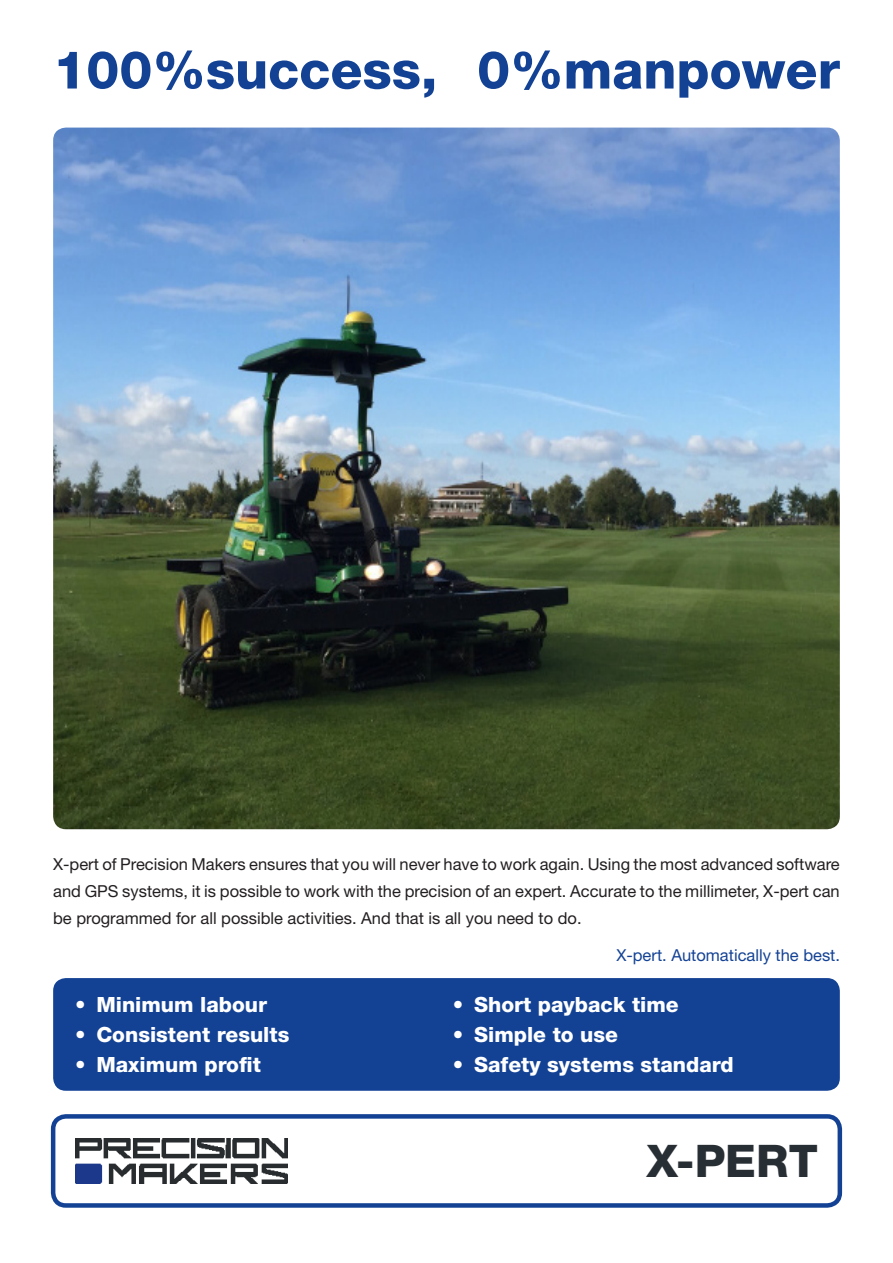
<style>
.page{position:relative;width:893px;height:1263px;background:#fff}
.page>*{position:absolute;margin:0;border:0;box-sizing:border-box;transform-origin:0 0}
.t1{font:800 52.5px "Helvetica Neue LT Std";color:#134295}
.t2{font:800 45px "Helvetica Neue LT Std";color:#272e34}
._01_Kop{font:800 21px "Helvetica Neue LT Std";color:#fff}
.t3{font:16.5px/27px "Helvetica Neue LT Std";color:#231f20;text-align:justify}
.t4{font:16.5px "Helvetica Neue LT Std";color:#134295}
</style>
<div class="page">
<div style="left:51px;top:1114px;width:791px;height:94px;border:4px solid #134295;border-radius:13px"></div>
<div style="left:53px;top:978px;width:787px;height:113px;background:#134295;border-radius:13px"></div>
<img style="left:75px;top:1138px;width:213px;height:46px">
<img style="left:53px;top:128px;width:787px;height:701px">
<p class="t1" style="left:53px;top:39px;width:788px">100%success, 0%manpower</p>
<p class="t3" style="left:53px;top:850px;width:788px">X-pert of Precision Makers ensures that you will never have to work again. Using the most advanced software and GPS systems, it is possible to work with the precision of an expert. Accurate to the millimeter, X-pert can be programmed for all possible activities. And that is all you need to do.</p>
<p class="_01_Kop" style="left:75px;top:991px;width:194px">• Minimum labour</p>
<p class="_01_Kop" style="left:75px;top:1021px;width:216px">• Consistent results</p>
<p class="_01_Kop" style="left:75px;top:1051px;width:187px">• Maximum profit</p>
<p class="t4" style="left:616px;top:945px;width:225px">X-pert. Automatically the best.</p>
<p class="_01_Kop" style="left:453px;top:991px;width:227px">• Short payback time</p>
<p class="_01_Kop" style="left:453px;top:1021px;width:167px">• Simple to use</p>
<p class="_01_Kop" style="left:453px;top:1051px;width:282px">• Safety systems standard</p>
<p class="t2" style="left:646px;top:1134px;width:173px">X-PERT</p>
</div>
